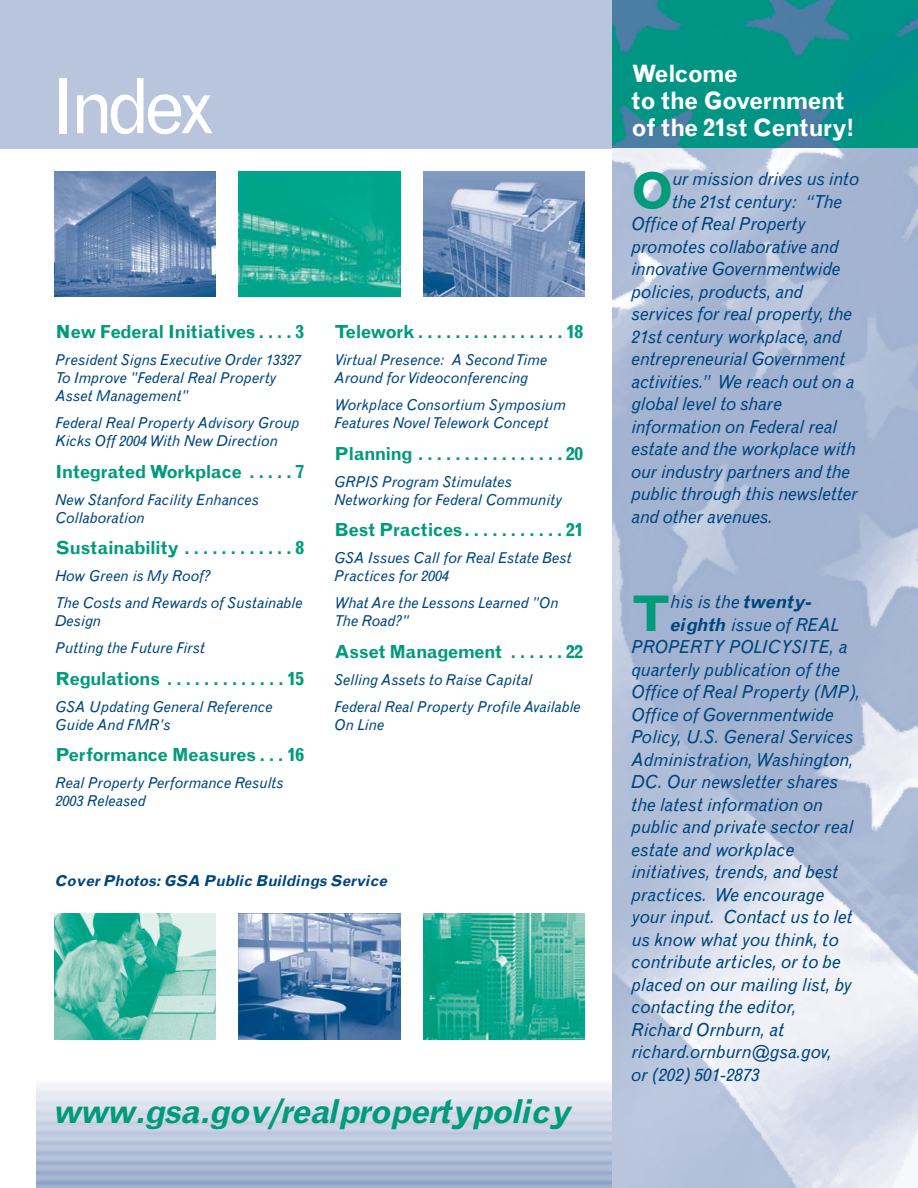
<style>
.page{position:relative;width:918px;height:1188px;background:#fff}
.page>*{position:absolute;margin:0;border:0;box-sizing:border-box;transform-origin:0 0}
.t1{font:76.5px "Grotesque";letter-spacing:-.085em;color:#fff}
.t2{font:700 49.2px "Grotesque";color:#009b7b}
.t3{font:italic 700 33px "Grotesque";letter-spacing:-.035em;color:#009b7b}
.t4{font:700 24px/27px "Grotesque";letter-spacing:-.03em;color:#fff}
.t5{font:italic 18px "Grotesque";letter-spacing:-.015em;color:#00467f}
.t6{font:700 18px "Grotesque";letter-spacing:-.025em;color:#009b7b}
.t7{font:italic 18px "Grotesque";letter-spacing:.005em;color:#00467f}
.t8{font:italic 15px/18px "Grotesque";letter-spacing:-.005em;color:#00467f}
.t9{font:italic 700 15px "Grotesque";letter-spacing:-.02em;color:#00467f}
.s1{font-weight:700}
</style>
<div class="page">
<div style="left:0;top:0;width:918px;height:148px;background:#b9c5dc"></div>
<img style="left:612px;top:0;width:306px;height:148px">
<hr style="left:36px;top:1186px;width:576px;height:2px;background:#889fc3">
<hr style="left:36px;top:1183px;width:576px;height:3px;background:#8aa1c5">
<hr style="left:36px;top:1180px;width:576px;height:3px;background:#8da3c6">
<hr style="left:36px;top:1178px;width:576px;height:2px;background:#8fa4c7">
<hr style="left:36px;top:1176px;width:576px;height:2px;background:#92a6c8">
<hr style="left:36px;top:1173px;width:576px;height:3px;background:#93a7c9">
<hr style="left:36px;top:1170px;width:576px;height:3px;background:#97aacb">
<hr style="left:36px;top:1168px;width:576px;height:2px;background:#98abcc">
<hr style="left:36px;top:1166px;width:576px;height:2px;background:#9badcd">
<hr style="left:36px;top:1163px;width:576px;height:3px;background:#9dafce">
<hr style="left:36px;top:1160px;width:576px;height:3px;background:#a0b1d0">
<hr style="left:36px;top:1158px;width:576px;height:2px;background:#a2b3d1">
<hr style="left:36px;top:1156px;width:576px;height:2px;background:#a4b4d1">
<hr style="left:36px;top:1153px;width:576px;height:3px;background:#a6b6d2">
<hr style="left:36px;top:1150px;width:576px;height:3px;background:#a9b8d4">
<hr style="left:36px;top:1148px;width:576px;height:2px;background:#acbad5">
<hr style="left:36px;top:1146px;width:576px;height:2px;background:#aebcd7">
<hr style="left:36px;top:1143px;width:576px;height:3px;background:#b0bed8">
<hr style="left:36px;top:1140px;width:576px;height:3px;background:#b3c0d9">
<hr style="left:36px;top:1138px;width:576px;height:2px;background:#b6c2db">
<hr style="left:36px;top:1136px;width:576px;height:2px;background:#b8c3db">
<hr style="left:36px;top:1133px;width:576px;height:3px;background:#bac6dd">
<hr style="left:36px;top:1130px;width:576px;height:3px;background:#bdc8de">
<hr style="left:36px;top:1128px;width:576px;height:2px;background:#c0cadf">
<hr style="left:36px;top:1126px;width:576px;height:2px;background:#c2cde1">
<hr style="left:36px;top:1123px;width:576px;height:3px;background:#c4cee2">
<hr style="left:36px;top:1120px;width:576px;height:3px;background:#c8d1e4">
<hr style="left:36px;top:1118px;width:576px;height:2px;background:#cad3e5">
<hr style="left:36px;top:1116px;width:576px;height:2px;background:#cdd5e6">
<hr style="left:36px;top:1113px;width:576px;height:3px;background:#cfd7e7">
<hr style="left:36px;top:1110px;width:576px;height:3px;background:#d3dae9">
<hr style="left:36px;top:1108px;width:576px;height:2px;background:#d6dcea">
<hr style="left:36px;top:1106px;width:576px;height:2px;background:#d8deec">
<hr style="left:36px;top:1103px;width:576px;height:3px;background:#dadfec">
<hr style="left:36px;top:1100px;width:576px;height:3px;background:#dee3ee">
<hr style="left:36px;top:1098px;width:576px;height:2px;background:#e1e5ef">
<hr style="left:36px;top:1096px;width:576px;height:2px;background:#e4e7f1">
<hr style="left:36px;top:1093px;width:576px;height:3px;background:#e7eaf2">
<hr style="left:36px;top:1090px;width:576px;height:3px;background:#ebedf5">
<hr style="left:36px;top:1088px;width:576px;height:2px;background:#eef0f6">
<hr style="left:36px;top:1086px;width:576px;height:2px;background:#f0f2f7">
<hr style="left:36px;top:1083px;width:576px;height:3px;background:#f4f5f9">
<hr style="left:36px;top:1081px;width:576px;height:3px;background:#f8f9fb">
<img style="left:612px;top:148px;width:306px;height:1040px">
<img style="left:423px;top:171px;width:162px;height:126px">
<img style="left:54px;top:171px;width:162px;height:126px">
<img style="left:238px;top:171px;width:162px;height:126px">
<img style="left:423px;top:914px;width:162px;height:126px">
<img style="left:238px;top:914px;width:162px;height:126px">
<img style="left:54px;top:914px;width:162px;height:126px">
<h1 class="t1" style="left:51px;top:78px;width:166px">Index</h1>
<p class="t6" style="left:56px;top:325px;width:250px">New Federal Initiatives . . . . 3</p>
<p class="t8" style="left:56px;top:353px;width:247px">President Signs Executive Order 13327<br>To Improve "Federal Real Property<br>Asset Management"</p>
<p class="t8" style="left:56px;top:416px;width:246px">Federal Real Property Advisory Group<br>Kicks Off 2004 With New Direction</p>
<p class="t6" style="left:56px;top:465px;width:250px">Integrated Workplace . . . . . 7</p>
<p class="t8" style="left:56px;top:492px;width:205px">New Stanford Facility Enhances<br>Collaboration</p>
<p class="t6" style="left:56px;top:541px;width:250px">Sustainability . . . . . . . . . . . . 8</p>
<p class="t8" style="left:56px;top:564px;width:249px;line-height:27px">How Green is My Roof?<br>The Costs and Rewards of Sustainable</p>
<p class="t8" style="left:56px;top:609px;width:151px;line-height:27px">Design<br>Putting the Future First</p>
<p class="t6" style="left:56px;top:672px;width:250px">Regulations . . . . . . . . . . . . . 15</p>
<p class="t8" style="left:56px;top:699px;width:219px">GSA Updating General Reference<br>Guide And FMR's</p>
<p class="t6" style="left:56px;top:748px;width:250px">Performance Measures . . . 16</p>
<p class="t8" style="left:56px;top:776px;width:230px">Real Property Performance Results<br>2003 Released</p>
<p class="t6" style="left:334px;top:325px;width:250px">Telework . . . . . . . . . . . . . . . . 18</p>
<p class="t8" style="left:334px;top:353px;width:214px">Virtual Presence: A Second Time<br>Around for Videoconferencing</p>
<p class="t8" style="left:334px;top:398px;width:233px">Workplace Consortium Symposium<br>Features Novel Telework Concept</p>
<p class="t6" style="left:334px;top:447px;width:250px">Planning . . . . . . . . . . . . . . . . 20</p>
<p class="t8" style="left:334px;top:474px;width:229px">GRPIS Program Stimulates<br>Networking for Federal Community</p>
<p class="t6" style="left:334px;top:523px;width:250px">Best Practices. . . . . . . . . . . 21</p>
<p class="t8" style="left:334px;top:551px;width:239px">GSA Issues Call for Real Estate Best<br>Practices for 2004</p>
<p class="t8" style="left:334px;top:596px;width:226px">What Are the Lessons Learned "On<br>The Road?"</p>
<p class="t6" style="left:334px;top:645px;width:250px">Asset Management . . . . . . 22</p>
<p class="t8" style="left:334px;top:668px;width:248px;line-height:27px">Selling Assets to Raise Capital<br>Federal Real Property Profile Available</p>
<p class="t8" style="left:334px;top:717px;width:51px">On Line</p>
<p class="t9" style="left:56px;top:875px;width:334px">Cover Photos: GSA Public Buildings Service</p>
<h3 class="t3" style="left:54px;top:1099px;width:519px">www.gsa.gov/realpropertypolicy</h3>
<h3 class="t4" style="left:632px;top:62px;width:224px">Welcome<br>to the Government of the 21st Century!</h3>
<h2 class="t2" style="left:632px;top:172px;width:43px">O</h2>
<p class="t5" style="left:672px;top:172px;width:188px">ur mission drives us into</p>
<p class="t5" style="left:672px;top:195px;width:171px">the 21st century: “The</p>
<p class="t5" style="left:632px;top:217px;width:176px">Office of Real Property</p>
<p class="t5" style="left:632px;top:240px;width:209px">promotes collaborative and</p>
<p class="t5" style="left:632px;top:262px;width:210px">innovative Governmentwide</p>
<p class="t5" style="left:632px;top:285px;width:173px">policies, products, and</p>
<p class="t5" style="left:632px;top:307px;width:222px">services for real property, the</p>
<p class="t5" style="left:632px;top:330px;width:211px">21st century workplace, and</p>
<p class="t5" style="left:632px;top:352px;width:215px">entrepreneurial Government</p>
<p class="t5" style="left:632px;top:375px;width:225px">activities.” We reach out on a</p>
<p class="t5" style="left:632px;top:397px;width:152px">global level to share</p>
<p class="t5" style="left:632px;top:420px;width:207px">information on Federal real</p>
<p class="t5" style="left:632px;top:442px;width:227px">estate and the workplace with</p>
<p class="t5" style="left:632px;top:465px;width:220px">our industry partners and the</p>
<p class="t5" style="left:632px;top:487px;width:228px">public through this newsletter</p>
<p class="t5" style="left:632px;top:510px;width:143px">and other avenues.</p>
<h2 class="t2" style="left:632px;top:595px;width:41px">T</h2>
<p class="t5" style="left:670px;top:595px;width:143px">his is the <span class="s1">twenty-</span></p>
<p class="t5" style="left:670px;top:618px;width:171px"><span class="s1">eighth</span> issue of REAL</p>
<p class="t5" style="left:631px;top:640px;width:217px">PROPERTY POLICYSITE, a</p>
<p class="t5" style="left:631px;top:663px;width:210px">quarterly publication of the</p>
<p class="t7" style="left:631px;top:685px;width:230px">Office of Real Property (MP),</p>
<p class="t5" style="left:631px;top:708px;width:204px">Office of Governmentwide</p>
<p class="t5" style="left:631px;top:730px;width:224px">Policy, U.S. General Services</p>
<p class="t5" style="left:631px;top:753px;width:224px">Administration, Washington,</p>
<p class="t5" style="left:631px;top:775px;width:208px">DC. Our newsletter shares</p>
<p class="t5" style="left:631px;top:798px;width:194px">the latest information on</p>
<p class="t5" style="left:631px;top:820px;width:224px">public and private sector real</p>
<p class="t7" style="left:631px;top:843px;width:164px">estate and workplace</p>
<p class="t5" style="left:631px;top:865px;width:208px">initiatives, trends, and best</p>
<p class="t5" style="left:631px;top:888px;width:194px">practices. We encourage</p>
<p class="t5" style="left:631px;top:910px;width:223px">your input. Contact us to let</p>
<p class="t5" style="left:631px;top:933px;width:209px">us know what you think, to</p>
<p class="t5" style="left:631px;top:955px;width:211px">contribute articles, or to be</p>
<p class="t5" style="left:631px;top:978px;width:222px">placed on our mailing list, by</p>
<p class="t7" style="left:631px;top:1000px;width:167px">contacting the editor,</p>
<p class="t5" style="left:631px;top:1023px;width:154px">Richard Ornburn, at</p>
<p class="t5" style="left:631px;top:1045px;width:202px">richard.ornburn@gsa.gov,</p>
<p class="t5" style="left:631px;top:1068px;width:130px">or (202) 501-2873</p>
</div>
